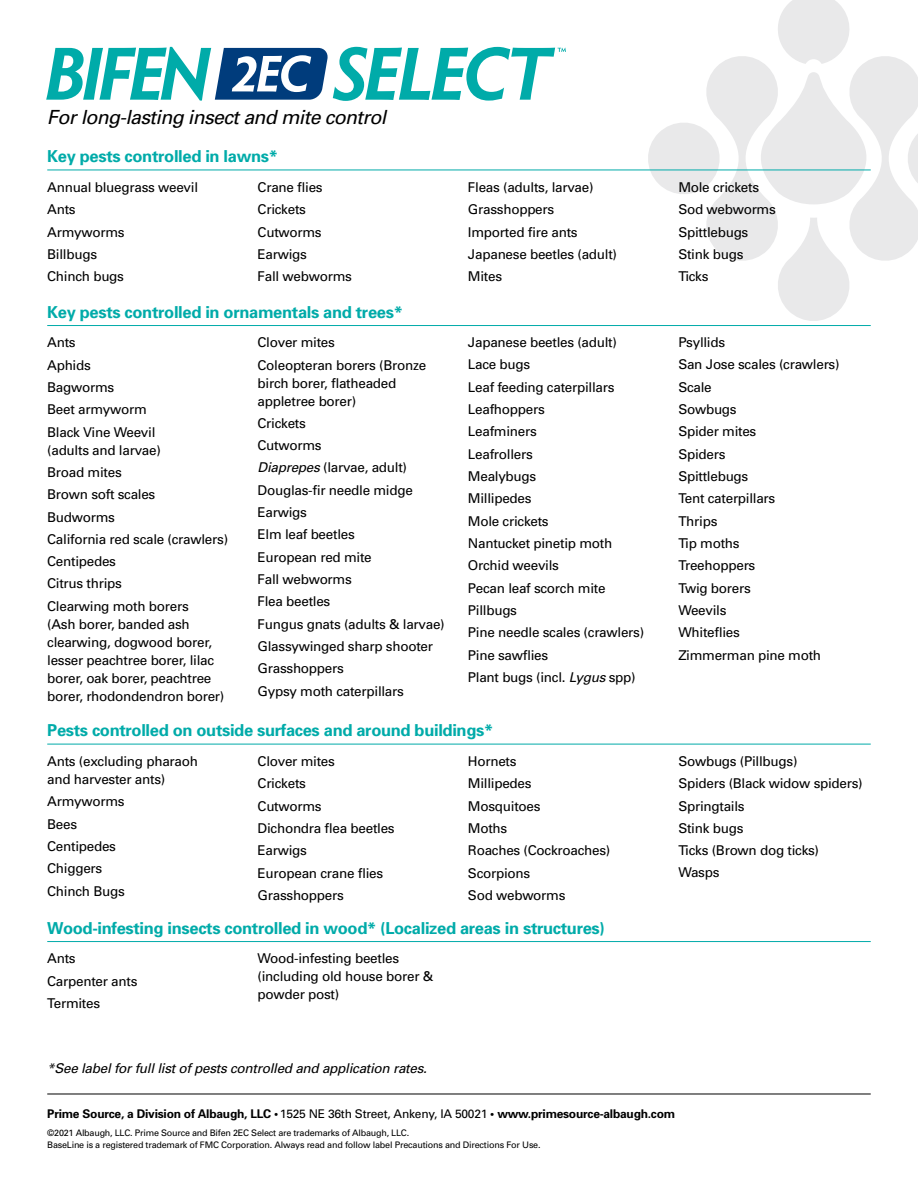
<style>
.page{position:relative;width:918px;height:1188px;background:#fff}
.page>*{position:absolute;margin:0;border:0;box-sizing:border-box;transform-origin:0 0}
.t1{font:italic 19.5px "Univers";letter-spacing:-.03em;color:#000}
.t2{font:700 16.5px "Univers";letter-spacing:-.02em;color:#00aba9}
.t3{font:13.5px/22.4px "Univers";letter-spacing:-.02em;color:#000}
.t4{font:italic 13.5px "Univers";letter-spacing:-.02em;color:#000}
.t5{font:700 12px "Univers";letter-spacing:-.02em;color:#000}
.t6{font:9px/12px "Univers";letter-spacing:-.025em;color:#000}
.s1{font-style:italic}
.s2{font-weight:400}
</style>
<div class="page">
<svg style="left:648px;top:0;width:270px;height:321px"></svg>
<hr style="left:47px;top:170px;width:824px;height:1px;background:#00aba9">
<hr style="left:47px;top:744px;width:824px;height:1px;background:#00aba9">
<hr style="left:47px;top:941px;width:824px;height:1px;background:#00aba9">
<hr style="left:47px;top:325px;width:824px;height:1px;background:#00aba9">
<svg style="left:46px;top:47px;width:520px;height:54px"></svg>
<hr style="left:47px;top:1094px;width:824px;height:1px;background:#000">
<h1 class="t1" style="left:47px;top:104px;width:341px">For long-lasting insect and mite control</h1>
<p class="t2" style="left:47px;top:146px;width:232px">Key pests controlled in lawns*</p>
<p class="t3" style="left:47px;top:176px;width:152px">Annual bluegrass weevil<br>Ants<br>Armyworms<br>Billbugs<br>Chinch bugs</p>
<p class="t3" style="left:258px;top:176px;width:96px">Crane flies<br>Crickets<br>Cutworms<br>Earwigs<br>Fall webworms</p>
<p class="t3" style="left:468px;top:176px;width:151px">Fleas (adults, larvae)<br>Grasshoppers<br>Imported fire ants<br>Japanese beetles (adult)<br>Mites</p>
<p class="t3" style="left:678px;top:176px;width:99px">Mole crickets<br>Sod webworms<br>Spittlebugs<br>Stink bugs<br>Ticks</p>
<p class="t2" style="left:47px;top:301px;width:357px">Key pests controlled in ornamentals and trees*</p>
<p class="t3" style="left:47px;top:331px;width:110px">Ants<br>Aphids<br>Bagworms<br>Beet armyworm<br>Black Vine Weevil</p>
<p class="t3" style="left:47px;top:438px;width:182px">(adults and larvae)<br>Broad mites<br>Brown soft scales<br>Budworms<br>California red scale (crawlers)<br>Centipedes<br>Citrus thrips<br>Clearwing moth borers</p>
<p class="t3" style="left:47px;top:615px;width:179px;line-height:18px">(Ash borer, banded ash clearwing, dogwood borer, lesser peachtree borer, lilac borer, oak borer, peachtree borer, rhodondendron borer)</p>
<p class="t3" style="left:258px;top:331px;width:170px">Clover mites<br>Coleopteran borers (Bronze</p>
<p class="t3" style="left:258px;top:374px;width:140px;line-height:18px">birch borer, flatheaded appletree borer)</p>
<p class="t3" style="left:258px;top:412px;width:189px">Crickets<br>Cutworms<br><span class="s1">Diaprepes</span> (larvae, adult)<br>Douglas-fir needle midge<br>Earwigs<br>Elm leaf beetles<br>European red mite<br>Fall webworms<br>Flea beetles<br>Fungus gnats (adults &amp; larvae)<br>Glassywinged sharp shooter<br>Grasshoppers<br>Gypsy moth caterpillars</p>
<p class="t3" style="left:468px;top:331px;width:178px">Japanese beetles (adult)<br>Lace bugs<br>Leaf feeding caterpillars<br>Leafhoppers<br>Leafminers<br>Leafrollers<br>Mealybugs<br>Millipedes<br>Mole crickets<br>Nantucket pinetip moth<br>Orchid weevils<br>Pecan leaf scorch mite<br>Pillbugs<br>Pine needle scales (crawlers)<br>Pine sawflies<br>Plant bugs (incl. <span class="s1">Lygus</span> spp)</p>
<p class="t3" style="left:678px;top:331px;width:163px">Psyllids<br>San Jose scales (crawlers)<br>Scale<br>Sowbugs<br>Spider mites<br>Spiders<br>Spittlebugs<br>Tent caterpillars<br>Thrips<br>Tip moths<br>Treehoppers<br>Twig borers<br>Weevils<br>Whiteflies<br>Zimmerman pine moth</p>
<p class="t2" style="left:47px;top:720px;width:448px">Pests controlled on outside surfaces and around buildings*</p>
<p class="t3" style="left:47px;top:752px;width:152px;line-height:18px">Ants (excluding pharaoh and harvester ants)</p>
<p class="t3" style="left:47px;top:790px;width:79px">Armyworms<br>Bees<br>Centipedes<br>Chiggers<br>Chinch Bugs</p>
<p class="t3" style="left:258px;top:750px;width:139px">Clover mites<br>Crickets<br>Cutworms<br>Dichondra flea beetles<br>Earwigs<br>European crane flies<br>Grasshoppers</p>
<p class="t3" style="left:468px;top:750px;width:144px">Hornets<br>Millipedes<br>Mosquitoes<br>Moths<br>Roaches (Cockroaches)<br>Scorpions<br>Sod webworms</p>
<p class="t3" style="left:678px;top:750px;width:186px">Sowbugs (Pillbugs)<br>Spiders (Black widow spiders)<br>Springtails<br>Stink bugs<br>Ticks (Brown dog ticks)<br>Wasps</p>
<p class="t2" style="left:47px;top:917px;width:559px">Wood-infesting insects controlled in wood* (Localized areas in structures)</p>
<p class="t3" style="left:47px;top:947px;width:92px">Ants<br>Carpenter ants<br>Termites</p>
<p class="t3" style="left:258px;top:949px;width:177px;line-height:18px">Wood-infesting beetles (including old house borer &amp; powder post)</p>
<p class="t4" style="left:47px;top:1059px;width:381px">*See label for full list of pests controlled and application rates.</p>
<p class="t5" style="left:47px;top:1106px;width:629px">Prime Source, a Division of Albaugh, LLC • <span class="s2">1525 NE 36th Street, Ankeny, IA 50021</span> • www.primesource-albaugh.com</p>
<p class="t6" style="left:47px;top:1127px;width:495px">©2021 Albaugh, LLC. Prime Source and Bifen 2EC Select are trademarks of Albaugh, LLC.<br>BaseLine is a registered trademark of FMC Corporation. Always read and follow label Precautions and Directions For Use.</p>
</div>
